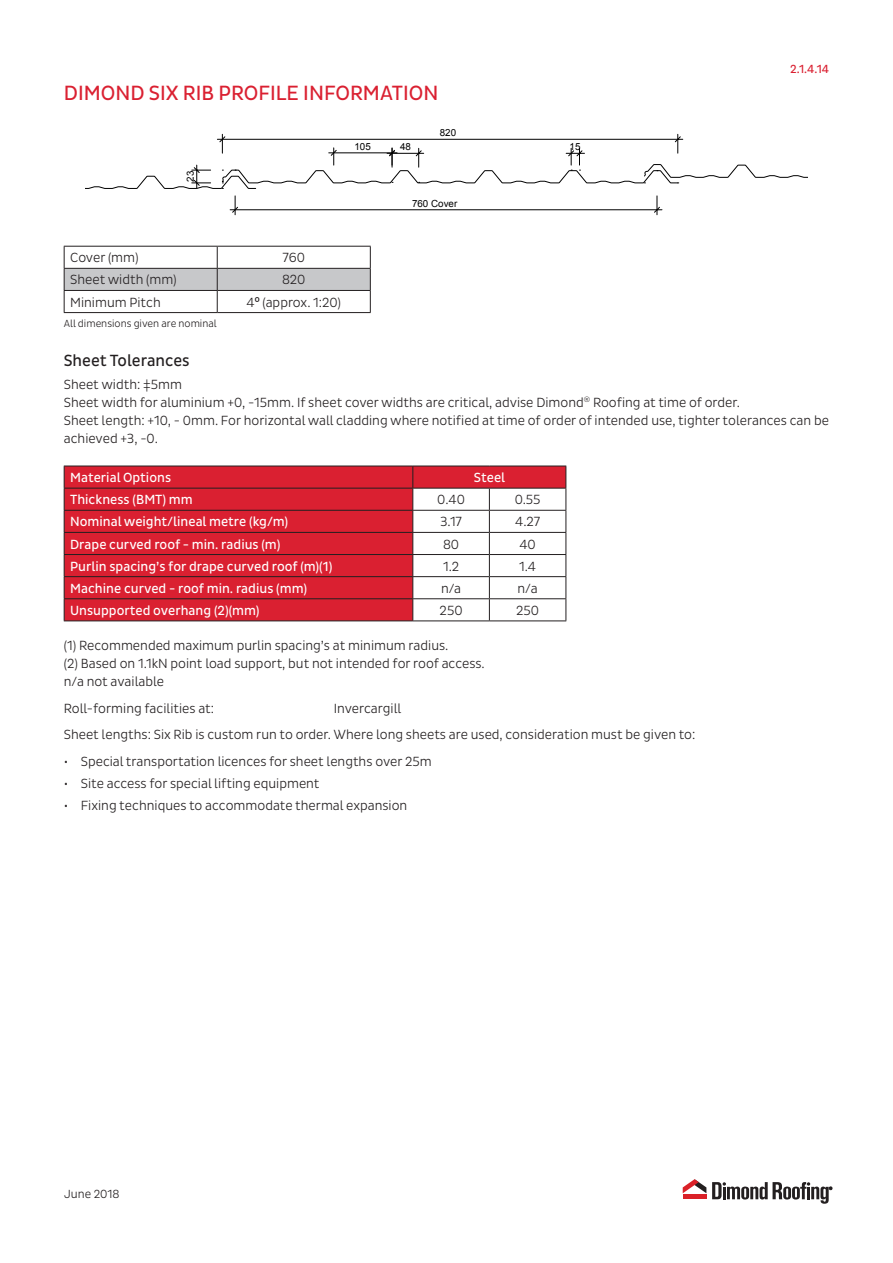
<style>
.page{position:relative;width:893px;height:1263px;background:#fff}
.page>*{position:absolute;margin:0;border:0;box-sizing:border-box;transform-origin:0 0}
.Heading{font:21px "Pluto Sans Cond";color:#da2031}
.Subheading{font:16.5px "Pluto Sans Cond";color:#231f20}
.Body_Paragraph{font:300 13.5px/18px "Pluto Sans Cond";color:#231f20}
.Body_Paragraph-2{font:13.5px "Pluto Sans Cond";color:#fff}
.t1{font:12px "Pluto Sans Cond";color:#da2031}
.t2{font:300 12px "Pluto Sans Cond";color:#231f20}
.body{font:300 10.5px "Pluto Sans Cond";color:#231f20}
.t3{font:9.75px "Arial";color:#000}
.s1{font-family:"Arial";font-weight:400}
</style>
<div class="page">
<svg style="left:683px;top:1179px;width:23px;height:14px"></svg>
<div style="left:683px;top:1194px;width:23px;height:5px;background:#da2128"></div>
<svg style="left:712px;top:1182px;width:120px;height:22px"></svg>
<hr style="left:64px;top:246px;width:153px;height:1px;background:#231f20">
<hr style="left:217px;top:246px;width:154px;height:1px;background:#231f20">
<svg style="left:64px;top:247px;width:307px;height:65px"></svg>
<hr style="left:64px;top:312px;width:153px;height:1px;background:#231f20">
<hr style="left:217px;top:312px;width:154px;height:1px;background:#231f20">
<svg style="left:65px;top:467px;width:501px;height:153px;fill:#da2031"></svg>
<hr style="left:64px;top:466px;width:349px;height:1px;background:#231f20">
<hr style="left:413px;top:466px;width:76px;height:1px;background:#231f20">
<hr style="left:489px;top:466px;width:77px;height:1px;background:#231f20">
<hr style="left:64px;top:488px;width:349px;height:1px;background:#231f20">
<hr style="left:413px;top:488px;width:76px;height:1px;background:#231f20">
<hr style="left:489px;top:488px;width:77px;height:1px;background:#231f20">
<hr style="left:64px;top:510px;width:349px;height:1px;background:#231f20">
<hr style="left:413px;top:510px;width:76px;height:1px;background:#231f20">
<hr style="left:489px;top:510px;width:77px;height:1px;background:#231f20">
<hr style="left:64px;top:532px;width:349px;height:1px;background:#231f20">
<hr style="left:413px;top:532px;width:76px;height:1px;background:#231f20">
<hr style="left:489px;top:532px;width:77px;height:1px;background:#231f20">
<hr style="left:64px;top:554px;width:349px;height:1px;background:#231f20">
<hr style="left:413px;top:554px;width:76px;height:1px;background:#231f20">
<hr style="left:489px;top:554px;width:77px;height:1px;background:#231f20">
<hr style="left:64px;top:576px;width:349px;height:1px;background:#231f20">
<hr style="left:413px;top:576px;width:76px;height:1px;background:#231f20">
<hr style="left:489px;top:576px;width:77px;height:1px;background:#231f20">
<hr style="left:64px;top:598px;width:349px;height:1px;background:#231f20">
<svg style="left:64px;top:466px;width:1px;height:154px"></svg>
<hr style="left:413px;top:598px;width:76px;height:1px;background:#231f20">
<svg style="left:412px;top:466px;width:1px;height:154px"></svg>
<hr style="left:489px;top:598px;width:77px;height:1px;background:#231f20">
<svg style="left:489px;top:488px;width:1px;height:132px"></svg>
<svg style="left:566px;top:466px;width:1px;height:154px"></svg>
<hr style="left:64px;top:620px;width:349px;height:1px;background:#231f20">
<hr style="left:413px;top:620px;width:76px;height:1px;background:#231f20">
<hr style="left:489px;top:620px;width:77px;height:1px;background:#231f20">
<svg style="left:232px;top:196px;width:7px;height:19px"></svg>
<hr style="left:230px;top:209px;width:432px;height:1px;background:#000">
<svg style="left:653px;top:196px;width:8px;height:19px"></svg>
<svg style="left:85px;top:134px;width:723px;height:55px"></svg>
<p class="Heading" style="left:64px;top:81px;width:376px">DIMOND SIX RIB PROFILE INFORMATION</p>
<p class="t3" style="left:184px;top:182px;width:12px;rotate:-90deg">23</p>
<p class="t3" style="left:354px;top:140px;width:18px">105</p>
<p class="t3" style="left:440px;top:127px;width:18px">820</p>
<p class="t3" style="left:400px;top:141px;width:12px">48</p>
<p class="t3" style="left:570px;top:141px;width:12px">15</p>
<p class="t3" style="left:412px;top:197px;width:47px">760 Cover</p>
<p class="t1" style="left:790px;top:62px;width:41px">2.1.4.14</p>
<p class="Body_Paragraph" style="left:70px;top:249px;width:70px">Cover (mm)</p>
<p class="Body_Paragraph" style="left:282px;top:249px;width:24px">760</p>
<p class="Body_Paragraph" style="left:70px;top:271px;width:108px">Sheet width (mm)</p>
<p class="Body_Paragraph" style="left:282px;top:271px;width:25px">820</p>
<p class="Body_Paragraph" style="left:70px;top:293px;width:92px">Minimum Pitch</p>
<p class="Body_Paragraph" style="left:246px;top:293px;width:96px">4<span class="s1">º</span> (approx. 1:20)</p>
<p class="body" style="left:64px;top:317px;width:155px">All dimensions given are nominal</p>
<p class="Subheading" style="left:64px;top:351px;width:127px">Sheet Tolerances</p>
<p class="Body_Paragraph" style="left:64px;top:375px;width:120px">Sheet width: ‡5mm</p>
<p class="Body_Paragraph" style="left:64px;top:393px;width:678px">Sheet width for aluminium +0, -15mm. If sheet cover widths are critical, advise Dimond<sup>®</sup> Roofing at time of order.</p>
<p class="Body_Paragraph" style="left:64px;top:411px;width:767px">Sheet length: +10, - 0mm. For horizontal wall cladding where notified at time of order of intended use, tighter tolerances can be achieved +3, -0.</p>
<p class="Body_Paragraph-2" style="left:70px;top:470px;width:102px">Material Options</p>
<p class="Body_Paragraph-2" style="left:474px;top:470px;width:33px">Steel</p>
<p class="Body_Paragraph-2" style="left:70px;top:492px;width:124px">Thickness (BMT) mm</p>
<p class="Body_Paragraph" style="left:437px;top:491px;width:29px">0.40</p>
<p class="Body_Paragraph" style="left:515px;top:491px;width:27px">0.55</p>
<p class="Body_Paragraph-2" style="left:70px;top:514px;width:220px">Nominal weight/lineal metre (kg/m)</p>
<p class="Body_Paragraph" style="left:440px;top:513px;width:23px">3.17</p>
<p class="Body_Paragraph" style="left:515px;top:513px;width:27px">4.27</p>
<p class="Body_Paragraph-2" style="left:70px;top:536px;width:212px">Drape curved roof - min. radius (m)</p>
<p class="Body_Paragraph" style="left:443px;top:535px;width:18px">80</p>
<p class="Body_Paragraph" style="left:519px;top:535px;width:18px">40</p>
<p class="Body_Paragraph-2" style="left:70px;top:558px;width:264px">Purlin spacing’s for drape curved roof (m)(1)</p>
<p class="Body_Paragraph" style="left:443px;top:557px;width:18px">1.2</p>
<p class="Body_Paragraph" style="left:519px;top:557px;width:19px">1.4</p>
<p class="Body_Paragraph-2" style="left:70px;top:580px;width:238px">Machine curved - roof min. radius (mm)</p>
<p class="Body_Paragraph" style="left:441px;top:579px;width:22px">n/a</p>
<p class="Body_Paragraph" style="left:518px;top:579px;width:22px">n/a</p>
<p class="Body_Paragraph-2" style="left:70px;top:603px;width:191px">Unsupported overhang (2)(mm)</p>
<p class="Body_Paragraph" style="left:440px;top:601px;width:24px">250</p>
<p class="Body_Paragraph" style="left:516px;top:601px;width:24px">250</p>
<p class="Body_Paragraph" style="left:64px;top:637px;width:423px">(1) Recommended maximum purlin spacing’s at minimum radius.<br>(2) Based on 1.1kN point load support, but not intended for roof access. n/a not available</p>
<p class="Body_Paragraph" style="left:64px;top:699px;width:152px">Roll-forming facilities at:</p>
<p class="Body_Paragraph" style="left:334px;top:699px;width:69px">Invercargill</p>
<p class="Body_Paragraph" style="left:64px;top:726px;width:633px">Sheet lengths: Six Rib is custom run to order. Where long sheets are used, consideration must be given to:</p>
<p class="Body_Paragraph" style="left:64px;top:752px;width:369px">• Special transportation licences for sheet lengths over 25m</p>
<p class="Body_Paragraph" style="left:64px;top:775px;width:257px">• Site access for special lifting equipment</p>
<p class="Body_Paragraph" style="left:64px;top:797px;width:345px">• Fixing techniques to accommodate thermal expansion</p>
<p class="t2" style="left:64px;top:1187px;width:57px">June 2018</p>
</div>
